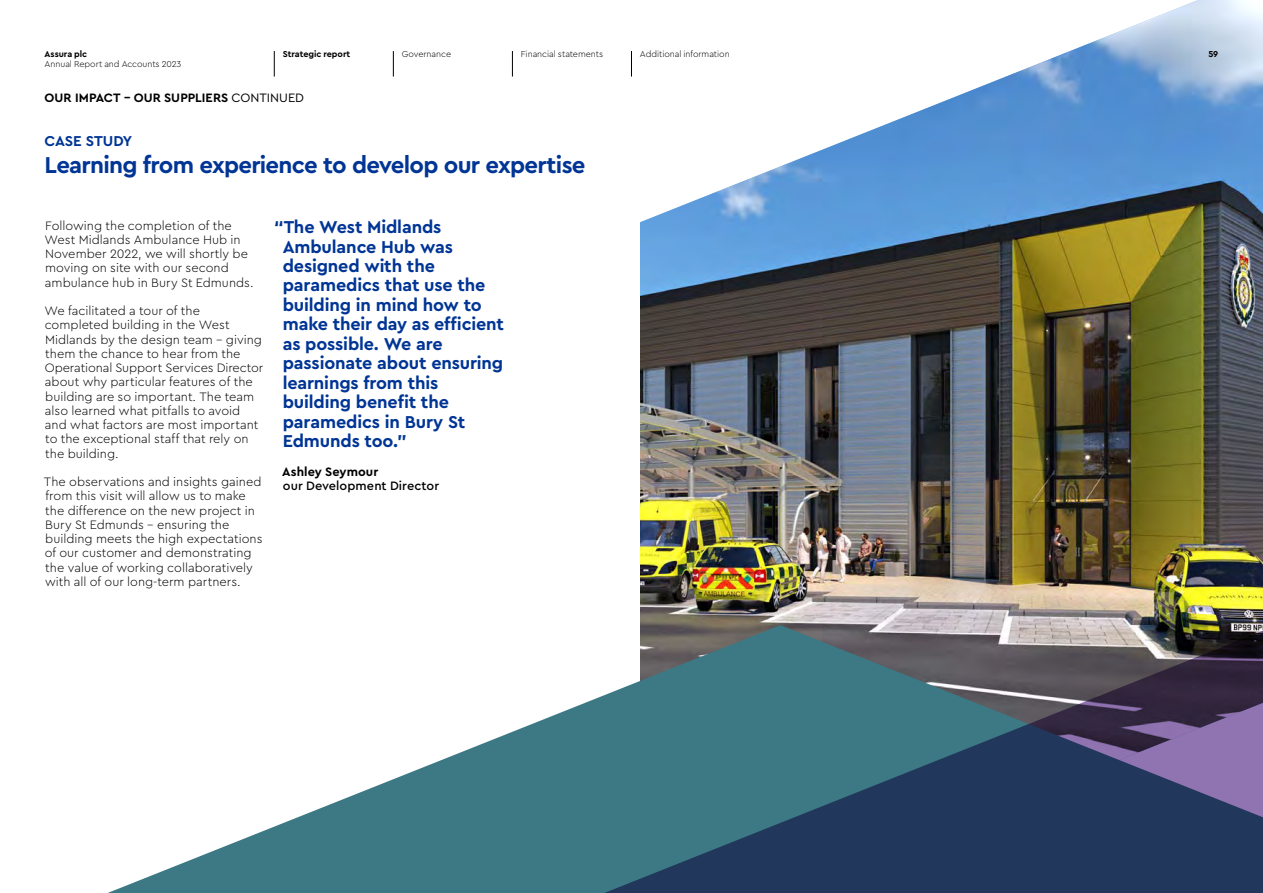
<style>
.page{position:relative;width:1263px;height:893px;background:#fff}
.page>*{position:absolute;margin:0;border:0;box-sizing:border-box;transform-origin:0 0}
.t1{font:700 24px "Cera Pro";letter-spacing:-.03em;color:#003595}
.t2{font:700 18px/19.5px "Cera Pro";letter-spacing:-.01em;color:#003595}
.t3{font:700 15px "Cera Pro";letter-spacing:-.005em;color:#003595}
.t4{font:300 12.75px/14.2px "Cera Pro";color:#000}
.t5{font:700 12.75px "Cera Pro";letter-spacing:.005em;color:#000}
.t6{font:500 12.75px "Cera Pro";letter-spacing:.005em;color:#000}
.t7{font:300 9px "Cera Pro";letter-spacing:-.005em;color:#000}
.t8{font:700 9px "Cera Pro";letter-spacing:-.005em;color:#000}
.s1{font-weight:400}
</style>
<div class="page">
<img style="left:640px;top:0;width:623px;height:564px">
<svg style="left:108px;top:743px;width:375px;height:150px"></svg>
<svg style="left:483px;top:564px;width:780px;height:329px;background:#5d727d"></svg>
<svg style="left:274px;top:51px;width:1px;height:26px"></svg>
<svg style="left:393px;top:51px;width:1px;height:26px"></svg>
<svg style="left:512px;top:51px;width:1px;height:26px"></svg>
<svg style="left:631px;top:51px;width:1px;height:26px"></svg>
<p class="t8" style="left:45px;top:48px;width:44px">Assura plc</p>
<p class="t7" style="left:45px;top:58px;width:138px">Annual Report and Accounts 2023</p>
<p class="t8" style="left:283px;top:48px;width:69px">Strategic report</p>
<p class="t7" style="left:402px;top:48px;width:51px">Governance</p>
<p class="t7" style="left:521px;top:48px;width:84px">Financial statements</p>
<p class="t7" style="left:640px;top:48px;width:91px">Additional information</p>
<p class="t8" style="left:1208px;top:48px;width:11px">59</p>
<p class="t5" style="left:45px;top:89px;width:261px">OUR IMPACT – OUR SUPPLIERS <span class="s1">CONTINUED</span></p>
<p class="t3" style="left:45px;top:131px;width:89px">CASE STUDY</p>
<h1 class="t1" style="left:45px;top:149px;width:542px">Learning from experience to develop our expertise</h1>
<p class="t4" style="left:45px;top:218px;width:211px">Following the completion of the<br>West Midlands Ambulance Hub in<br>November 2022, we will shortly be moving on site with our second ambulance hub in Bury St Edmunds.</p>
<p class="t4" style="left:45px;top:303px;width:220px">We facilitated a tour of the completed building in the West<br>Midlands by the design team – giving them the chance to hear from the<br>Operational Support Services Director about why particular features of the building are so important. The team also learned what pitfalls to avoid and what factors are most important to the exceptional staff that rely on the building.</p>
<p class="t4" style="left:44px;top:474px;width:220px">The observations and insights gained from this visit will allow us to make the difference on the new project in Bury St Edmunds – ensuring the building meets the high expectations of our customer and demonstrating the value of working collaboratively with all of our long-term partners.</p>
<p class="t2" style="left:283px;top:216px;width:223px;text-indent:-8px">“The West Midlands<br>Ambulance Hub was designed with the paramedics that use the building in mind how to make their day as efficient as possible. We are passionate about ensuring learnings from this building benefit the paramedics in Bury St<br>Edmunds too.”</p>
<p class="t5" style="left:282px;top:463px;width:98px">Ashley Seymour</p>
<p class="t6" style="left:283px;top:477px;width:158px">our Development Director</p>
</div>
